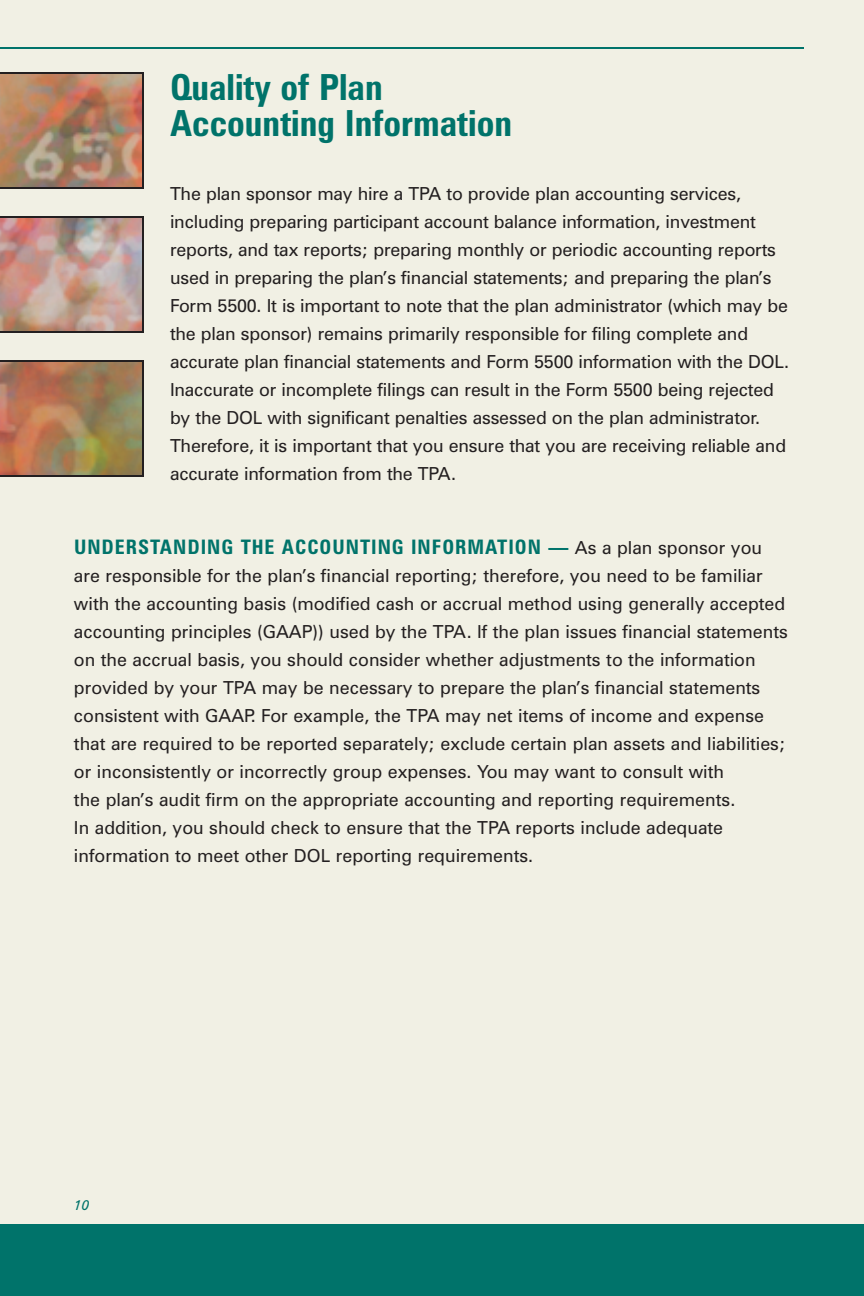
<style>
.page{position:relative;width:864px;height:1296px;background:#f1f0e4}
.page>*{position:absolute;margin:0;border:0;box-sizing:border-box;transform-origin:0 0}
.t1{font:700 condensed 36px/36px "Zurich BT";color:#00736a}
.t2{font:700 condensed 20px "Zurich BT";letter-spacing:.05em;color:#00736a}
.t3{font:18px/28px "Zurich BT";color:#231f20}
.t4{font:italic 14px "Zurich BT";color:#00736a}
.s1{font-weight:400;font-stretch:normal;font-size:18px;color:#231f20}
</style>
<div class="page">
<div style="left:0;top:1224px;width:864px;height:72px;background:#00736a"></div>
<hr style="left:0;top:47px;width:804px;height:2px;background:#00736a">
<img style="left:0;top:72px;width:144px;height:117px">
<img style="left:0;top:216px;width:144px;height:117px">
<svg style="left:0;top:360px;width:144px;height:117px;background:#a27a54"></svg>
<h1 class="t1" style="left:170px;top:72px;width:344px">Quality of Plan<br>Accounting Information</h1>
<p class="t3" style="left:170px;top:181px;width:621px">The plan sponsor may hire a TPA to provide plan accounting services, including preparing participant account balance information, investment reports, and tax reports; preparing monthly or periodic accounting reports used in preparing the plan’s financial statements; and preparing the plan’s Form 5500. It is important to note that the plan administrator (which may be the plan sponsor) remains primarily responsible for filing complete and accurate plan financial statements and Form 5500 information with the DOL.<br>Inaccurate or incomplete filings can result in the Form 5500 being rejected by the DOL with significant penalties assessed on the plan administrator.<br>Therefore, it is important that you ensure that you are receiving reliable and accurate information from the TPA.</p>
<p class="t2" style="left:74px;top:540px;width:690px">UNDERSTANDING THE ACCOUNTING INFORMATION — <span class="s1">As a plan sponsor you</span></p>
<p class="t3" style="left:74px;top:563px;width:715px">are responsible for the plan’s financial reporting; therefore, you need to be familiar with the accounting basis (modified cash or accrual method using generally accepted accounting principles (GAAP)) used by the TPA. If the plan issues financial statements on the accrual basis, you should consider whether adjustments to the information provided by your TPA may be necessary to prepare the plan’s financial statements consistent with GAAP. For example, the TPA may net items of income and expense that are required to be reported separately; exclude certain plan assets and liabilities; or inconsistently or incorrectly group expenses. You may want to consult with<br>the plan’s audit firm on the appropriate accounting and reporting requirements.<br>In addition, you should check to ensure that the TPA reports include adequate information to meet other DOL reporting requirements.</p>
<p class="t4" style="left:74px;top:1200px;width:17px">10</p>
</div>
